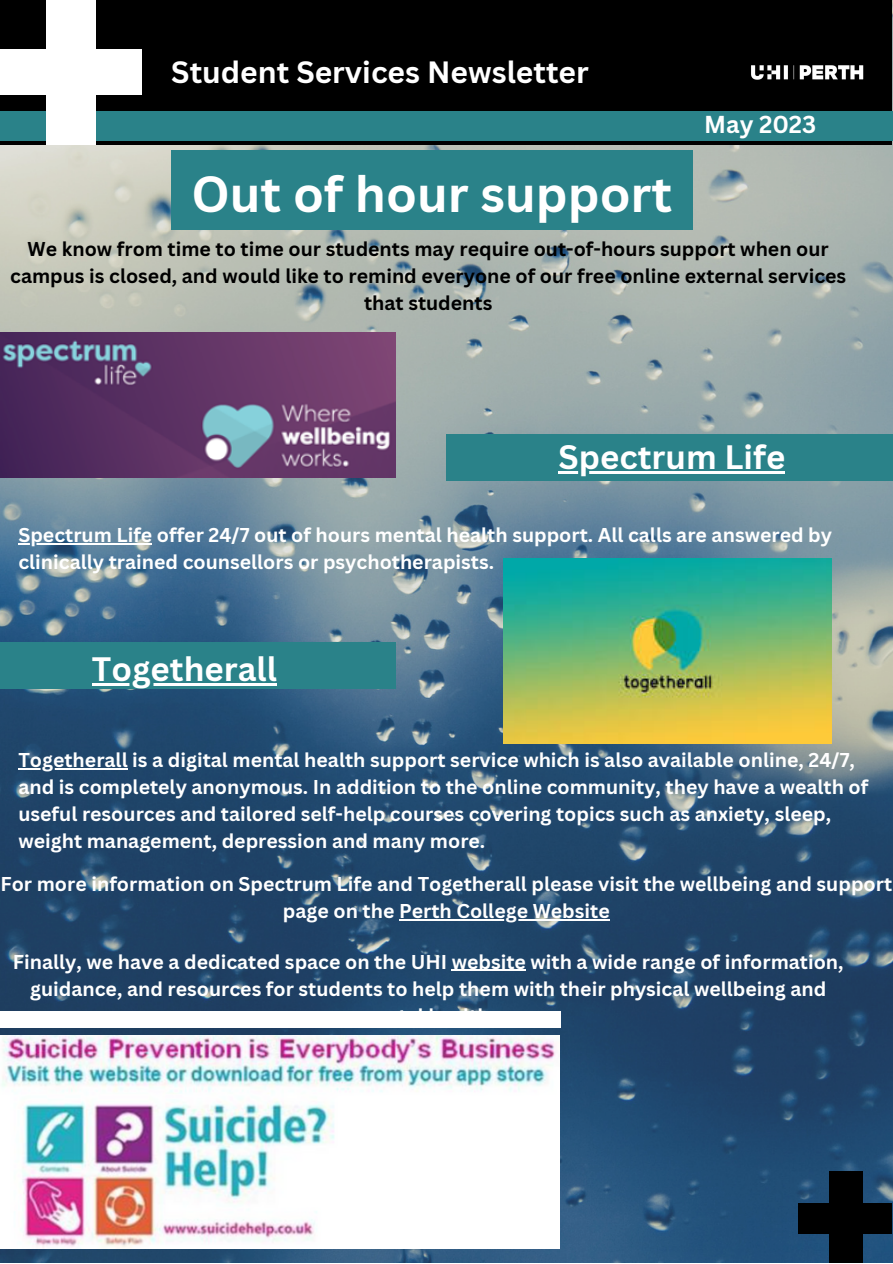
<style>
.page{position:relative;width:893px;height:1264px;background:#fff}
.page>*{position:absolute;margin:0;border:0;box-sizing:border-box;transform-origin:0 0}
.t1{font:700 49.5px "Canva Sans";color:#fff}
.t2{font:700 33px "Canva Sans";color:#fff}
.t3{font:700 30px "Canva Sans";color:#fff}
.t4{font:700 23.85px "Canva Sans";color:#fff}
.t5{font:700 19.5px/27px "Canva Sans";color:#fff}
.t6{font:700 19.5px/27px "Canva Sans";color:#000;text-align:center}
</style>
<div class="page">
<img style="left:0;top:0;width:892px;height:1262px">
<div style="left:0;top:1011px;width:560px;height:16px;background:#fff"></div>
<div style="left:828px;top:1171px;width:33px;height:91px;background:#000"></div>
<div style="left:798px;top:1203px;width:94px;height:30px;background:#000"></div>
<img style="left:0;top:1035px;width:559px;height:213px">
<img style="left:0;top:332px;width:396px;height:145px">
<div style="left:0;top:0;width:891px;height:144px;background:#000"></div>
<div style="left:0;top:111px;width:892px;height:29px;background:#2a8289"></div>
<div style="left:46px;top:0;width:50px;height:144px;background:#fff"></div>
<div style="left:0;top:49px;width:142px;height:46px;background:#fff"></div>
<hr style="left:18px;top:543px;width:134px;height:1px;background:#fff">
<img style="left:503px;top:558px;width:328px;height:185px">
<div style="left:171px;top:150px;width:521px;height:80px;background:#2a8289"></div>
<div style="left:446px;top:434px;width:446px;height:46px;background:#2a8289"></div>
<hr style="left:451px;top:969px;width:75px;height:1px;background:#fff">
<div style="left:0;top:642px;width:395px;height:46px;background:#2a8289"></div>
<img style="left:751px;top:65px;width:113px;height:15px">
<hr style="left:558px;top:471px;width:227px;height:3px;background:#fff">
<hr style="left:92px;top:683px;width:185px;height:2px;background:#fff">
<hr style="left:18px;top:768px;width:110px;height:1px;background:#fff">
<hr style="left:399px;top:919px;width:210px;height:1px;background:#fff">
<h3 class="t3" style="left:171px;top:51px;width:419px">Student Services Newsletter</h3>
<h1 class="t1" style="left:191px;top:159px;width:482px">Out of hour support</h1>
<p class="t4" style="left:704px;top:108px;width:114px">May 2023</p>
<p class="t6" style="left:10px;top:235px;width:837px">We know from time to time our students may require out-of-hours support when our campus is closed, and would like to remind everyone of our free online external services that students</p>
<h2 class="t2" style="left:558px;top:434px;width:228px">Spectrum Life</h2>
<p class="t5" style="left:18px;top:521px;width:815px">Spectrum Life offer 24/7 out of hours mental health support. All calls are answered by clinically trained counsellors or psychotherapists.</p>
<h2 class="t2" style="left:92px;top:646px;width:186px">Togetherall</h2>
<p class="t5" style="left:18px;top:745px;width:851px">Togetherall is a digital mental health support service which is also available online, 24/7, and is completely anonymous. In addition to the online community, they have a wealth of useful resources and tailored self-help courses covering topics such as anxiety, sleep, weight management, depression and many more.</p>
<p class="t5" style="left:1px;top:870px;width:893px;text-align:center">For more information on Spectrum Life and Togetherall please visit the wellbeing and support page on the Perth College Website</p>
<p class="t5" style="left:13px;top:947px;width:832px;text-align:center">Finally, we have a dedicated space on the UHI website with a wide range of information, guidance, and resources for students to help them with their physical wellbeing and</p>
</div>
